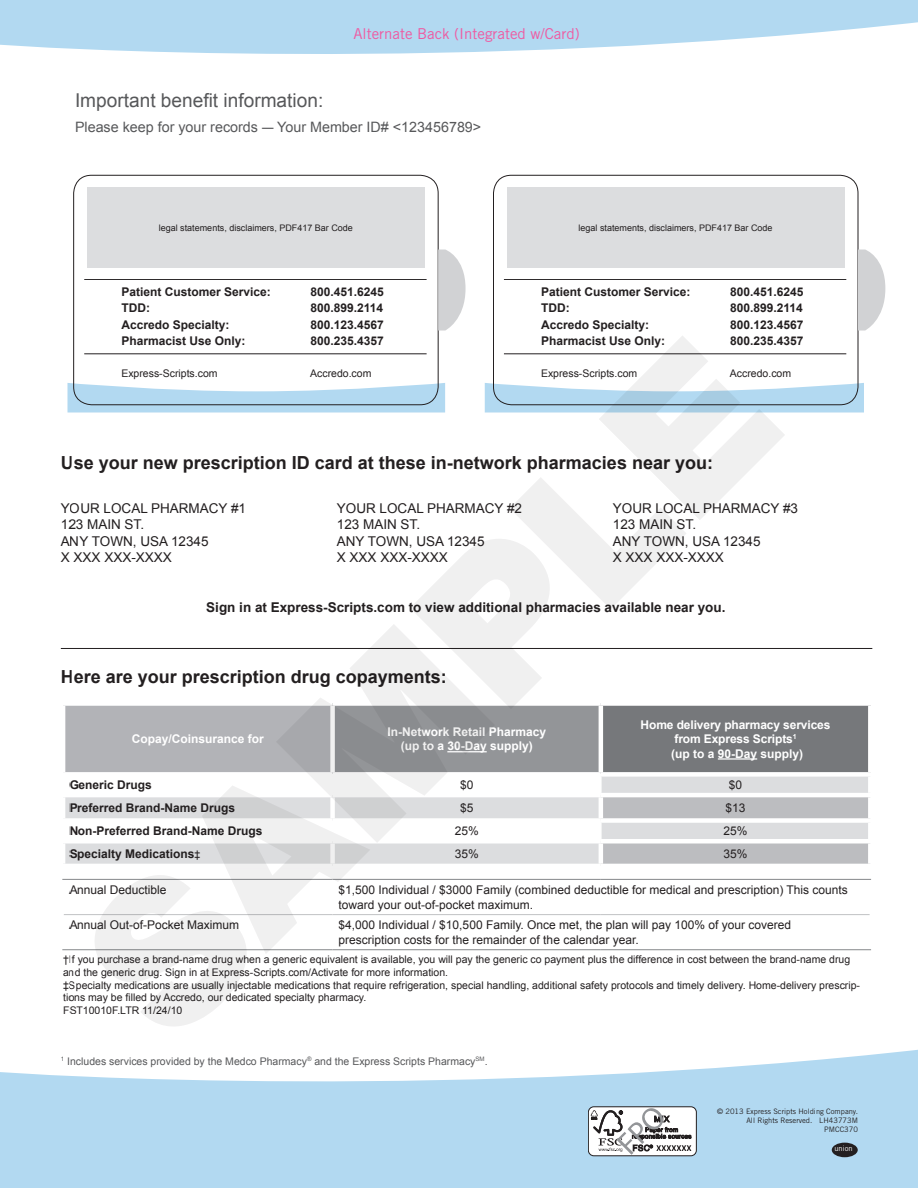
<style>
.page{position:relative;width:918px;height:1188px;background:#fff}
.page>*{position:absolute;margin:0;border:0;box-sizing:border-box;transform-origin:0 0}
.t1{font:900 200.25px "Helvetica Neue";color:#231f20}
.t2{font:19.05px "Arial";color:#57585a}
.t3{font:700 18px "Arial";color:#231f20}
.t4{font:15px "Trade Gothic";color:#ef59a1}
.t5{font:14.25px "Arial";color:#57585a}
.t6{font:13.5px/16.2px "Arial";color:#231f20}
.t7{font:700 13.5px "Arial";color:#231f20}
.t8{font:700 12px "Arial";color:#231f20}
.t9{font:12px/14.4px "Arial";color:#231f20}
.t10{font:700 12px/14.4px "Arial";color:#fff;text-align:center}
.t11{font:10.5px/12.6px "Arial";color:#231f20}
.t12{font:10.5px "Arial";color:#57585a}
.t13{font:9px "Arial";color:#231f20}
.t14{font:7.5px/9px "Trade Gothic";color:#231f20;text-align:right}
.t15{font:7.5px "Trade Gothic";color:#fff}
.s1{font-weight:400;font-size:10.5px}
</style>
<div class="page">
<svg style="left:0;top:1049px;width:918px;height:139px;fill:#b2d9f1"></svg>
<svg style="left:68px;top:383px;width:377px;height:29px"></svg>
<svg style="left:485px;top:383px;width:379px;height:29px"></svg>
<div style="left:493px;top:175px;width:365px;height:230px;border:1px solid #231f20;border-radius:18px"></div>
<div style="left:73px;top:175px;width:366px;height:230px;border:1px solid #231f20;border-radius:18px"></div>
<svg style="left:858px;top:250px;width:27px;height:81px"></svg>
<svg style="left:438px;top:250px;width:28px;height:81px"></svg>
<svg style="left:0;top:0;width:918px;height:54px;background:#bddef2"></svg>
<div style="left:588px;top:1107px;width:108px;height:49px;background:#fff;border-radius:6px"></div>
<div style="left:588px;top:1106px;width:109px;height:50px;border:1px solid #231f20;border-radius:6px"></div>
<svg style="left:591px;top:1107px;width:100px;height:48px"></svg>
<div style="left:832px;top:1143px;width:26px;height:14px;background:#231f20;border-radius:50%"></div>
<hr style="left:61px;top:648px;width:811px;height:1px;background:#231f20">
<div style="left:63px;top:704px;width:270px;height:70px;background:#b2b3b7"></div>
<div style="left:333px;top:704px;width:268px;height:70px;background:#939598"></div>
<div style="left:601px;top:704px;width:269px;height:70px;background:#76787b"></div>
<svg style="left:65px;top:797px;width:534px;height:67px;fill:#dcdddf"></svg>
<div style="left:61px;top:701px;width:272px;height:5px;background:#fff"></div>
<hr style="left:61px;top:706px;width:4px;height:66px;background:#fff">
<div style="left:333px;top:701px;width:268px;height:5px;background:#fff"></div>
<div style="left:330px;top:706px;width:5px;height:66px;background:#fff"></div>
<div style="left:601px;top:701px;width:272px;height:5px;background:#fff"></div>
<hr style="left:599px;top:706px;width:4px;height:66px;background:#fff">
<div style="left:868px;top:706px;width:5px;height:66px;background:#fff"></div>
<div style="left:61px;top:772px;width:272px;height:5px;background:#fff"></div>
<div style="left:333px;top:772px;width:268px;height:5px;background:#fff"></div>
<div style="left:601px;top:772px;width:272px;height:5px;background:#fff"></div>
<div style="left:330px;top:797px;width:5px;height:21px;background:#fff"></div>
<div style="left:61px;top:818px;width:272px;height:5px;background:#fff"></div>
<div style="left:333px;top:818px;width:268px;height:5px;background:#fff"></div>
<div style="left:61px;top:839px;width:272px;height:5px;background:#fff"></div>
<div style="left:333px;top:839px;width:268px;height:5px;background:#fff"></div>
<div style="left:330px;top:844px;width:5px;height:20px;background:#fff"></div>
<svg style="left:332px;top:823px;width:1px;height:16px"></svg>
<svg style="left:600px;top:777px;width:270px;height:87px"></svg>
<hr style="left:62px;top:879px;width:271px;height:1px;background:#939598">
<hr style="left:333px;top:879px;width:268px;height:1px;background:#939598">
<hr style="left:601px;top:879px;width:270px;height:1px;background:#939598">
<hr style="left:62px;top:949px;width:271px;height:1px;background:#939598">
<hr style="left:333px;top:949px;width:268px;height:1px;background:#939598">
<hr style="left:601px;top:949px;width:270px;height:1px;background:#939598">
<hr style="left:64px;top:914px;width:269px;height:1px;background:#c7c8ca">
<hr style="left:333px;top:914px;width:268px;height:1px;background:#c7c8ca">
<hr style="left:601px;top:914px;width:269px;height:1px;background:#c7c8ca">
<hr style="left:447px;top:751px;width:40px;height:1px;background:#fff">
<hr style="left:718px;top:758px;width:39px;height:2px;background:#fff">
<hr style="left:84px;top:354px;width:343px;height:1px;background:#231f20">
<hr style="left:504px;top:354px;width:342px;height:1px;background:#231f20">
<hr style="left:84px;top:279px;width:343px;height:1px;background:#231f20">
<hr style="left:504px;top:279px;width:342px;height:1px;background:#231f20">
<div style="left:87px;top:188px;width:337px;height:80px;background:#dcdddf"></div>
<div style="left:507px;top:188px;width:337px;height:80px;background:#dcdddf"></div>
<h3 class="t4" style="left:353px;top:24px;width:228px">Alternate Back (Integrated w/Card)</h3>
<h2 class="t2" style="left:75px;top:89px;width:250px">Important benefit information:</h2>
<h3 class="t5" style="left:75px;top:119px;width:408px">Please keep for your records — Your Member ID# &lt;123456789&gt;</h3>
<p class="t13" style="left:159px;top:223px;width:196px">legal statements, disclaimers, PDF417 Bar Code</p>
<p class="t13" style="left:579px;top:223px;width:196px">legal statements, disclaimers, PDF417 Bar Code</p>
<p class="t8" style="left:121px;top:285px;width:151px">Patient Customer Service:</p>
<p class="t8" style="left:310px;top:285px;width:75px">800.451.6245</p>
<p class="t8" style="left:121px;top:301px;width:30px">TDD:</p>
<p class="t8" style="left:310px;top:301px;width:74px">800.899.2114</p>
<p class="t8" style="left:121px;top:318px;width:110px">Accredo Specialty:</p>
<p class="t8" style="left:310px;top:318px;width:75px">800.123.4567</p>
<p class="t8" style="left:121px;top:334px;width:126px">Pharmacist Use Only:</p>
<p class="t8" style="left:310px;top:334px;width:75px">800.235.4357</p>
<p class="t8" style="left:541px;top:285px;width:151px">Patient Customer Service:</p>
<p class="t8" style="left:730px;top:285px;width:75px">800.451.6245</p>
<p class="t8" style="left:541px;top:301px;width:30px">TDD:</p>
<p class="t8" style="left:730px;top:301px;width:74px">800.899.2114</p>
<p class="t8" style="left:541px;top:318px;width:110px">Accredo Specialty:</p>
<p class="t8" style="left:730px;top:318px;width:75px">800.123.4567</p>
<p class="t8" style="left:541px;top:334px;width:126px">Pharmacist Use Only:</p>
<p class="t8" style="left:730px;top:334px;width:75px">800.235.4357</p>
<h1 class="t1" style="left:38px;top:913px;width:877px;rotate:-45deg">SAMPLE</h1>
<p class="t11" style="left:121px;top:367px;width:98px">Express-Scripts.com</p>
<p class="t11" style="left:310px;top:367px;width:63px">Accredo.com</p>
<p class="t11" style="left:541px;top:367px;width:98px">Express-Scripts.com</p>
<p class="t11" style="left:730px;top:367px;width:63px">Accredo.com</p>
<h3 class="t3" style="left:61px;top:453px;width:654px">Use your new prescription ID card at these in-network pharmacies near you:</h3>
<p class="t6" style="left:61px;top:500px;width:187px">YOUR LOCAL PHARMACY #1<br>123 MAIN ST.<br>ANY TOWN, USA 12345<br>X XXX XXX-XXXX</p>
<p class="t6" style="left:337px;top:500px;width:187px">YOUR LOCAL PHARMACY #2<br>123 MAIN ST.<br>ANY TOWN, USA 12345<br>X XXX XXX-XXXX</p>
<p class="t6" style="left:613px;top:500px;width:187px">YOUR LOCAL PHARMACY #3<br>123 MAIN ST.<br>ANY TOWN, USA 12345<br>X XXX XXX-XXXX</p>
<p class="t7" style="left:206px;top:599px;width:521px">Sign in at Express-Scripts.com to view additional pharmacies available near you.</p>
<h3 class="t3" style="left:61px;top:666px;width:388px">Here are your prescription drug copayments:</h3>
<p class="t10" style="left:132px;top:732px;width:134px">Copay/Coinsurance for</p>
<p class="t10" style="left:387px;top:725px;width:160px">In-Network Retail Pharmacy (up to a 30-Day supply)</p>
<p class="t10" style="left:641px;top:717px;width:191px">Home delivery pharmacy services from Express Scripts<sup>1<br></sup>(up to a 90-Day supply)</p>
<p class="t8" style="left:69px;top:778px;width:84px">Generic Drugs</p>
<p class="t9" style="left:460px;top:778px;width:15px">$0</p>
<p class="t9" style="left:729px;top:778px;width:15px">$0</p>
<p class="t8" style="left:69px;top:801px;width:168px">Preferred Brand-Name Drugs</p>
<p class="t9" style="left:460px;top:801px;width:15px">$5</p>
<p class="t9" style="left:726px;top:801px;width:22px">$13</p>
<p class="t8" style="left:69px;top:824px;width:195px">Non-Preferred Brand-Name Drugs</p>
<p class="t9" style="left:455px;top:824px;width:26px">25%</p>
<p class="t9" style="left:724px;top:824px;width:26px">25%</p>
<p class="t8" style="left:69px;top:847px;width:133px">Specialty Medications<span class="s1">‡</span></p>
<p class="t9" style="left:455px;top:847px;width:26px">35%</p>
<p class="t9" style="left:724px;top:847px;width:26px">35%</p>
<p class="t9" style="left:69px;top:883px;width:99px">Annual Deductible</p>
<p class="t9" style="left:339px;top:883px;width:511px">$1,500 Individual / $3000 Family (combined deductible for medical and prescription) This counts toward your out-of-pocket maximum.</p>
<p class="t9" style="left:69px;top:918px;width:172px">Annual Out-of-Pocket Maximum</p>
<p class="t9" style="left:339px;top:918px;width:454px">$4,000 Individual / $10,500 Family. Once met, the plan will pay 100% of your covered prescription costs for the remainder of the calendar year.</p>
<p class="t11" style="left:63px;top:953px;width:799px">†If you purchase a brand-name drug when a generic equivalent is available, you will pay the generic co payment plus the difference in cost between the brand-name drug and the generic drug. Sign in at Express-Scripts.com/Activate for more information.<br>‡Specialty medications are usually injectable medications that require refrigeration, special handling, additional safety protocols and timely delivery. Home-delivery prescrip&shy;tions may be filled by Accredo, our dedicated specialty pharmacy.<br>FST10010F.LTR 11/24/10</p>
<p class="t12" style="left:61px;top:1055px;width:428px"><sup>1</sup> Includes services provided by the Medco Pharmacy<sup>®</sup> and the Express Scripts Pharmacy<sup>SM</sup>.</p>
<p class="t14" style="left:717px;top:1107px;width:142px">© 2013 Express Scripts Holding Company.<br>All Rights Reserved. LH43773M<br>PMCC370</p>
<p class="t15" style="left:834px;top:1144px;width:20px">union</p>
</div>
